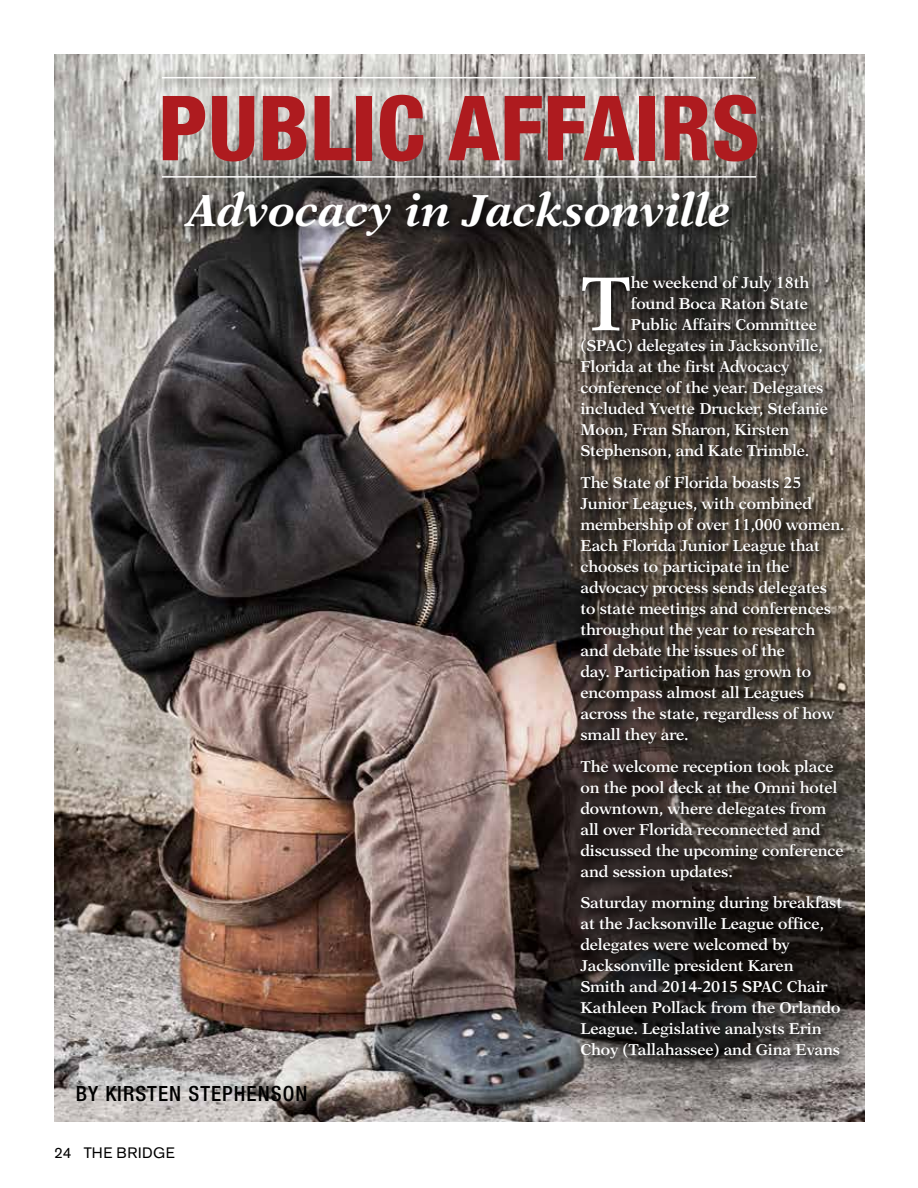
<style>
.page{position:relative;width:918px;height:1188px;background:#fff}
.page>*{position:absolute;margin:0;border:0;box-sizing:border-box;transform-origin:0 0}
.t1{font:800 condensed 90px "Helvetica Neue LT Std";color:#ae1b1f}
.t2{font:600 76.5px "New Aster";color:#fff}
.t3{font:italic 700 45px "New Aster";color:#fff}
.t4{font:500 condensed 21px "Helvetica Neue LT Std";letter-spacing:.05em;color:#000}
.t5{font:600 15.75px/21px "New Aster";letter-spacing:-.01em;color:#fff}
.t6{font:15px "Akzidenz Grotesk BE";letter-spacing:.04em;color:#000}
</style>
<div class="page">
<img style="left:54px;top:55px;width:810px;height:1066px">
<div style="left:573px;top:269px;width:286px;height:805px;background:#000;opacity:.75"></div>
<div style="left:156px;top:70px;width:609px;height:18px;background:#000;opacity:.75"></div>
<hr style="left:162px;top:77px;width:594px;height:1px;background:#fff">
<div style="left:156px;top:169px;width:609px;height:18px;background:#000;opacity:.75"></div>
<hr style="left:162px;top:176px;width:594px;height:2px;background:#fff">
<div style="left:180px;top:188px;width:561px;height:60px;background:#000;opacity:.75"></div>
<p class="t1" style="left:158px;top:73px;width:603px">PUBLIC AFFAIRS</p>
<p class="t3" style="left:187px;top:184px;width:545px">Advocacy in Jacksonville</p>
<p class="t4" style="left:76px;top:1081px;width:233px">BY KIRSTEN STEPHENSON</p>
<p class="t6" style="left:54px;top:1144px;width:122px">24 THE BRIDGE</p>
<p class="t2" style="left:580px;top:258px;width:52px">T</p>
<p class="t5" style="left:631px;top:272px;width:180px">he weekend of July 18th</p>
<p class="t5" style="left:631px;top:293px;width:179px">found Boca Raton State</p>
<p class="t5" style="left:631px;top:314px;width:188px">Public Affairs Committee</p>
<p class="t5" style="left:580px;top:335px;width:244px">(SPAC) delegates in Jacksonville,</p>
<p class="t5" style="left:580px;top:356px;width:210px">Florida at the first Advocacy</p>
<p class="t5" style="left:580px;top:377px;width:244px">conference of the year. Delegates</p>
<p class="t5" style="left:580px;top:398px;width:249px">included Yvette Drucker, Stefanie</p>
<p class="t5" style="left:580px;top:419px;width:210px">Moon, Fran Sharon, Kirsten</p>
<p class="t5" style="left:580px;top:440px;width:230px">Stephenson, and Kate Trimble.</p>
<p class="t5" style="left:580px;top:472px;width:266px">The State of Florida boasts 25<br>Junior Leagues, with combined membership of over 11,000 women.<br>Each Florida Junior League that chooses to participate in the advocacy process sends delegates to state meetings and conferences throughout the year to research and debate the issues of the<br>day. Participation has grown to encompass almost all Leagues across the state, regardless of how small they are.</p>
<p class="t5" style="left:580px;top:755px;width:265px">The welcome reception took place on the pool deck at the Omni hotel downtown, where delegates from all over Florida reconnected and discussed the upcoming conference and session updates.</p>
<p class="t5" style="left:580px;top:892px;width:263px">Saturday morning during breakfast at the Jacksonville League office, delegates were welcomed by<br>Jacksonville president Karen<br>Smith and 2014-2015 SPAC Chair<br>Kathleen Pollack from the Orlando<br>League. Legislative analysts Erin<br>Choy (Tallahassee) and Gina Evans</p>
</div>
